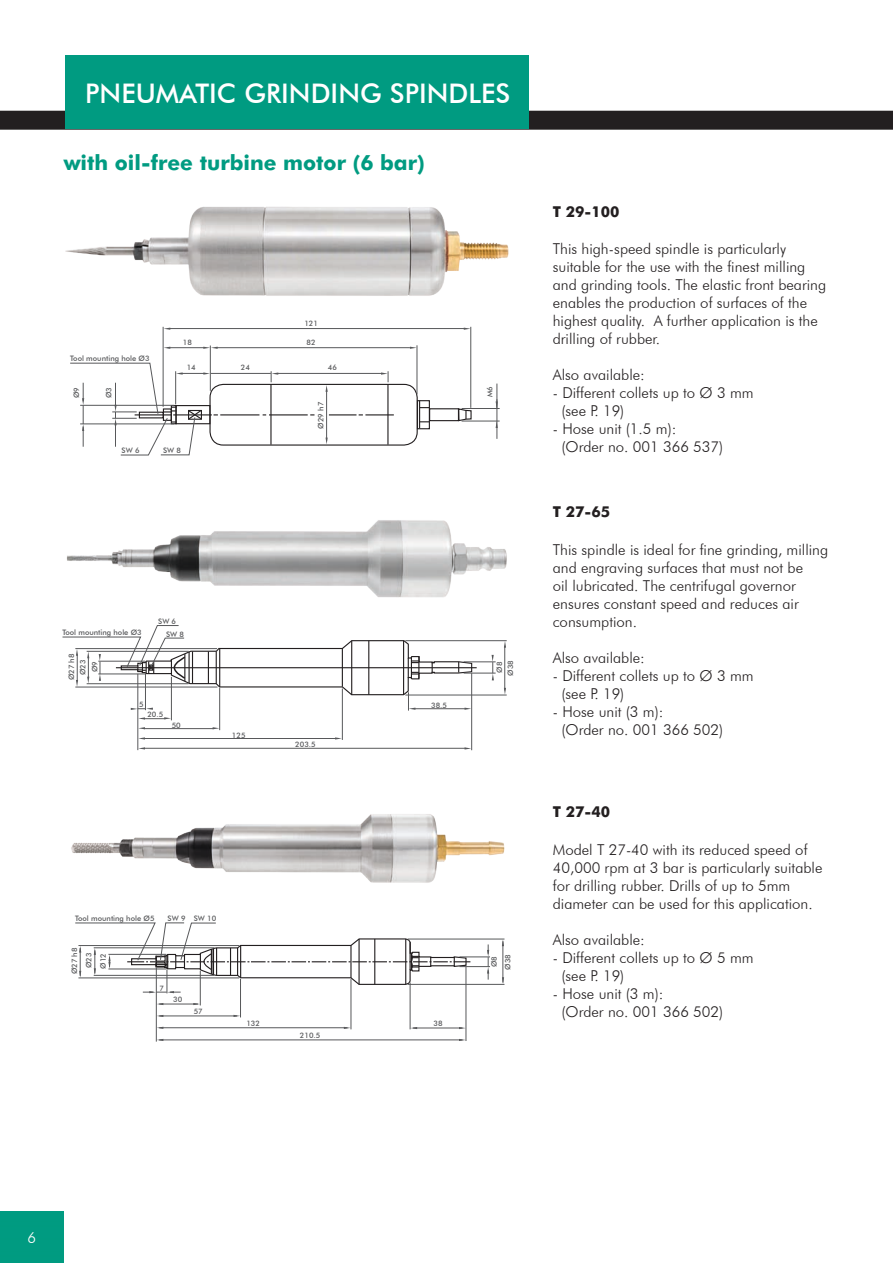
<style>
.page{position:relative;width:893px;height:1263px;background:#fff}
.page>*{position:absolute;margin:0;border:0;box-sizing:border-box;transform-origin:0 0}
.t1{font:500 27px "Futura BT";color:#fff}
.t2{font:700 21px "Futura BT";color:#009b81}
.t3{font:300 15px/18px "Futura BT";color:#231f20}
.t4{font:700 15px "Futura BT";color:#231f20}
.t5{font:300 15px "Futura BT";color:#fff}
.t6{font:500 7.5px "Futura BT";color:#57585a}
</style>
<div class="page">
<div style="left:0;top:1212px;width:64px;height:51px;background:#009b81"></div>
<img style="left:65px;top:207px;width:444px;height:89px">
<img style="left:67px;top:520px;width:440px;height:78px">
<img style="left:71px;top:814px;width:434px;height:69px">
<div style="left:0;top:111px;width:893px;height:18px;background:#231f20"></div>
<div style="left:65px;top:55px;width:463px;height:74px;background:#009b81"></div>
<div style="left:209px;top:384px;width:209px;height:62px;border:1px solid #231f20;border-radius:13px"></div>
<div style="left:417px;top:400px;width:13px;height:29px;border:1px solid #231f20"></div>
<div style="left:429px;top:408px;width:30px;height:13px;border:1px solid #231f20"></div>
<hr style="left:220px;top:414px;width:39px;height:1px;background:#231f20">
<hr style="left:269px;top:414px;width:39px;height:1px;background:#231f20">
<hr style="left:270px;top:384px;width:2px;height:61px;background:#231f20">
<hr style="left:387px;top:384px;width:1px;height:61px;background:#231f20">
<svg style="left:329px;top:414px;width:65px;height:1px"></svg>
<svg style="left:457px;top:408px;width:15px;height:14px"></svg>
<svg style="left:419px;top:400px;width:10px;height:28px"></svg>
<hr style="left:163px;top:327px;width:1px;height:80px;background:#57585a">
<hr style="left:210px;top:345px;width:1px;height:46px;background:#57585a">
<hr style="left:169px;top:328px;width:296px;height:1px;background:#57585a">
<hr style="left:216px;top:347px;width:194px;height:1px;background:#57585a">
<hr style="left:168px;top:347px;width:36px;height:1px;background:#57585a">
<hr style="left:211px;top:373px;width:60px;height:1px;background:#57585a">
<hr style="left:278px;top:373px;width:106px;height:1px;background:#57585a">
<hr style="left:326px;top:390px;width:1px;height:51px;background:#57585a">
<hr style="left:417px;top:345px;width:1px;height:49px;background:#57585a">
<hr style="left:470px;top:327px;width:1px;height:81px;background:#57585a">
<hr style="left:462px;top:408px;width:38px;height:1px;background:#57585a">
<hr style="left:462px;top:421px;width:38px;height:1px;background:#57585a">
<hr style="left:497px;top:399px;width:1px;height:40px;background:#57585a">
<svg style="left:203px;top:347px;width:15px;height:2px"></svg>
<svg style="left:410px;top:347px;width:7px;height:2px"></svg>
<svg style="left:381px;top:371px;width:8px;height:11px"></svg>
<svg style="left:271px;top:371px;width:7px;height:11px"></svg>
<svg style="left:325px;top:385px;width:3px;height:7px"></svg>
<svg style="left:496px;top:384px;width:2px;height:24px"></svg>
<svg style="left:496px;top:421px;width:2px;height:7px"></svg>
<svg style="left:70px;top:363px;width:148px;height:92px"></svg>
<hr style="left:148px;top:667px;width:329px;height:1px;background:#231f20">
<svg style="left:504px;top:641px;width:2px;height:7px"></svg>
<svg style="left:504px;top:688px;width:2px;height:7px"></svg>
<hr style="left:138px;top:674px;width:1px;height:76px;background:#57585a">
<svg style="left:138px;top:717px;width:33px;height:2px"></svg>
<hr style="left:144px;top:728px;width:70px;height:1px;background:#57585a">
<hr style="left:144px;top:738px;width:193px;height:1px;background:#57585a">
<hr style="left:144px;top:748px;width:321px;height:1px;background:#57585a">
<svg style="left:492px;top:655px;width:2px;height:25px"></svg>
<hr style="left:504px;top:646px;width:1px;height:44px;background:#57585a">
<hr style="left:471px;top:673px;width:1px;height:77px;background:#57585a">
<hr style="left:342px;top:688px;width:1px;height:52px;background:#57585a">
<hr style="left:405px;top:695px;width:102px;height:1px;background:#57585a">
<hr style="left:405px;top:640px;width:102px;height:1px;background:#57585a">
<hr style="left:464px;top:662px;width:32px;height:1px;background:#57585a">
<hr style="left:464px;top:673px;width:32px;height:1px;background:#57585a">
<hr style="left:171px;top:677px;width:1px;height:43px;background:#57585a">
<hr style="left:219px;top:688px;width:1px;height:42px;background:#57585a">
<svg style="left:62px;top:625px;width:411px;height:86px"></svg>
<hr style="left:408px;top:939px;width:96px;height:1px;background:#57585a">
<hr style="left:408px;top:984px;width:96px;height:1px;background:#57585a">
<hr style="left:413px;top:1028px;width:49px;height:1px;background:#57585a">
<hr style="left:159px;top:1040px;width:303px;height:1px;background:#57585a">
<hr style="left:159px;top:1027px;width:188px;height:1px;background:#57585a">
<hr style="left:159px;top:1016px;width:78px;height:1px;background:#57585a">
<hr style="left:159px;top:1004px;width:39px;height:1px;background:#57585a">
<hr style="left:200px;top:971px;width:1px;height:34px;background:#57585a">
<hr style="left:156px;top:968px;width:1px;height:73px;background:#57585a">
<hr style="left:240px;top:979px;width:1px;height:38px;background:#57585a">
<hr style="left:459px;top:957px;width:31px;height:1px;background:#57585a">
<hr style="left:466px;top:967px;width:1px;height:74px;background:#57585a">
<hr style="left:503px;top:941px;width:1px;height:41px;background:#57585a">
<hr style="left:410px;top:982px;width:1px;height:47px;background:#57585a">
<hr style="left:351px;top:979px;width:1px;height:50px;background:#57585a">
<hr style="left:459px;top:966px;width:31px;height:1px;background:#57585a">
<svg style="left:193px;top:1003px;width:7px;height:2px"></svg>
<svg style="left:233px;top:1015px;width:7px;height:2px"></svg>
<svg style="left:459px;top:1039px;width:7px;height:2px"></svg>
<svg style="left:459px;top:1027px;width:7px;height:2px"></svg>
<svg style="left:410px;top:1027px;width:7px;height:2px"></svg>
<svg style="left:502px;top:977px;width:2px;height:7px"></svg>
<svg style="left:487px;top:944px;width:2px;height:35px"></svg>
<svg style="left:502px;top:939px;width:2px;height:7px"></svg>
<svg style="left:157px;top:1039px;width:6px;height:2px"></svg>
<svg style="left:75px;top:922px;width:395px;height:71px"></svg>
<p class="t1" style="left:85px;top:77px;width:426px">PNEUMATIC GRINDING SPINDLES</p>
<p class="t2" style="left:64px;top:150px;width:362px">with oil-free turbine motor (6 bar)</p>
<p class="t6" style="left:304px;top:319px;width:15px">121</p>
<p class="t6" style="left:70px;top:353px;width:81px">Tool mounting hole Ø3</p>
<p class="t6" style="left:72px;top:398px;width:13px;rotate:-90deg">Ø9</p>
<p class="t6" style="left:104px;top:398px;width:13px;rotate:-90deg">Ø3</p>
<p class="t6" style="left:183px;top:338px;width:11px">18</p>
<p class="t6" style="left:307px;top:338px;width:11px">82</p>
<p class="t6" style="left:187px;top:363px;width:11px">14</p>
<p class="t6" style="left:241px;top:363px;width:11px">24</p>
<p class="t6" style="left:328px;top:363px;width:11px">46</p>
<p class="t6" style="left:316px;top:429px;width:28px;rotate:-90deg">Ø29 h7</p>
<p class="t6" style="left:122px;top:446px;width:19px">SW 6</p>
<p class="t6" style="left:163px;top:446px;width:19px">SW 8</p>
<p class="t6" style="left:62px;top:628px;width:81px">Tool mounting hole Ø3</p>
<p class="t6" style="left:67px;top:680px;width:28px;rotate:-90deg">Ø27 h8</p>
<p class="t6" style="left:78px;top:675px;width:17px;rotate:-90deg">Ø23</p>
<p class="t6" style="left:90px;top:672px;width:13px;rotate:-90deg">Ø9</p>
<p class="t6" style="left:139px;top:700px;width:6px">5</p>
<p class="t6" style="left:158px;top:617px;width:19px">SW 6</p>
<p class="t6" style="left:166px;top:629px;width:19px">SW 8</p>
<p class="t6" style="left:147px;top:710px;width:17px">20.5</p>
<p class="t6" style="left:172px;top:720px;width:11px">50</p>
<p class="t6" style="left:232px;top:730px;width:15px">125</p>
<p class="t6" style="left:295px;top:740px;width:22px">203.5</p>
<p class="t6" style="left:75px;top:914px;width:81px">Tool mounting hole Ø5</p>
<p class="t6" style="left:84px;top:968px;width:17px;rotate:-90deg">Ø23</p>
<p class="t6" style="left:99px;top:969px;width:17px;rotate:-90deg">Ø12</p>
<p class="t6" style="left:70px;top:974px;width:28px;rotate:-90deg">Ø27 h8</p>
<p class="t6" style="left:168px;top:914px;width:19px">SW 9</p>
<p class="t6" style="left:194px;top:914px;width:24px">SW 10</p>
<p class="t6" style="left:159px;top:983px;width:6px">7</p>
<p class="t6" style="left:173px;top:994px;width:11px">30</p>
<p class="t6" style="left:194px;top:1006px;width:11px">57</p>
<p class="t6" style="left:246px;top:1019px;width:15px">132</p>
<p class="t6" style="left:300px;top:1031px;width:22px">210.5</p>
<p class="t6" style="left:485px;top:397px;width:13px;rotate:-90deg">M6</p>
<p class="t6" style="left:431px;top:701px;width:17px">38.5</p>
<p class="t6" style="left:495px;top:673px;width:13px;rotate:-90deg">Ø8</p>
<p class="t6" style="left:506px;top:676px;width:17px;rotate:-90deg">Ø38</p>
<p class="t6" style="left:434px;top:1019px;width:11px">38</p>
<p class="t6" style="left:489px;top:967px;width:13px;rotate:-90deg">Ø8</p>
<p class="t6" style="left:503px;top:970px;width:17px;rotate:-90deg">Ø38</p>
<p class="t4" style="left:553px;top:202px;width:68px">T 29-100</p>
<p class="t3" style="left:553px;top:240px;width:275px">This high-speed spindle is particularly suitable for the use with the finest milling and grinding tools. The elastic front bearing enables the production of surfaces of the highest quality. A further application is the drilling of rubber.</p>
<p class="t3" style="left:553px;top:366px;width:94px">Also available:</p>
<p class="t3" style="left:553px;top:384px;width:202px">- Different collets up to Ø 3 mm</p>
<p class="t3" style="left:561px;top:402px;width:64px">(see P. 19)</p>
<p class="t3" style="left:553px;top:420px;width:125px">- Hose unit (1.5 m):</p>
<p class="t3" style="left:561px;top:438px;width:163px">(Order no. 001 366 537)</p>
<p class="t4" style="left:553px;top:502px;width:59px">T 27-65</p>
<p class="t3" style="left:553px;top:540px;width:277px">This spindle is ideal for fine grinding, milling and engraving surfaces that must not be<br>oil lubricated. The centrifugal governor ensures constant speed and reduces air consumption.</p>
<p class="t3" style="left:553px;top:648px;width:94px">Also available:</p>
<p class="t3" style="left:553px;top:666px;width:202px">- Different collets up to Ø 3 mm</p>
<p class="t3" style="left:561px;top:684px;width:64px">(see P. 19)</p>
<p class="t3" style="left:553px;top:702px;width:112px">- Hose unit (3 m):</p>
<p class="t3" style="left:561px;top:720px;width:163px">(Order no. 001 366 502)</p>
<p class="t4" style="left:553px;top:803px;width:59px">T 27-40</p>
<p class="t3" style="left:553px;top:840px;width:271px">Model T 27-40 with its reduced speed of 40,000 rpm at 3 bar is particularly suitable for drilling rubber. Drills of up to 5mm diameter can be used for this application.</p>
<p class="t3" style="left:553px;top:930px;width:94px">Also available:</p>
<p class="t3" style="left:553px;top:948px;width:202px">- Different collets up to Ø 5 mm</p>
<p class="t3" style="left:561px;top:966px;width:64px">(see P. 19)</p>
<p class="t3" style="left:553px;top:984px;width:112px">- Hose unit (3 m):</p>
<p class="t3" style="left:561px;top:1002px;width:163px">(Order no. 001 366 502)</p>
<p class="t5" style="left:28px;top:1229px;width:10px">6</p>
</div>
